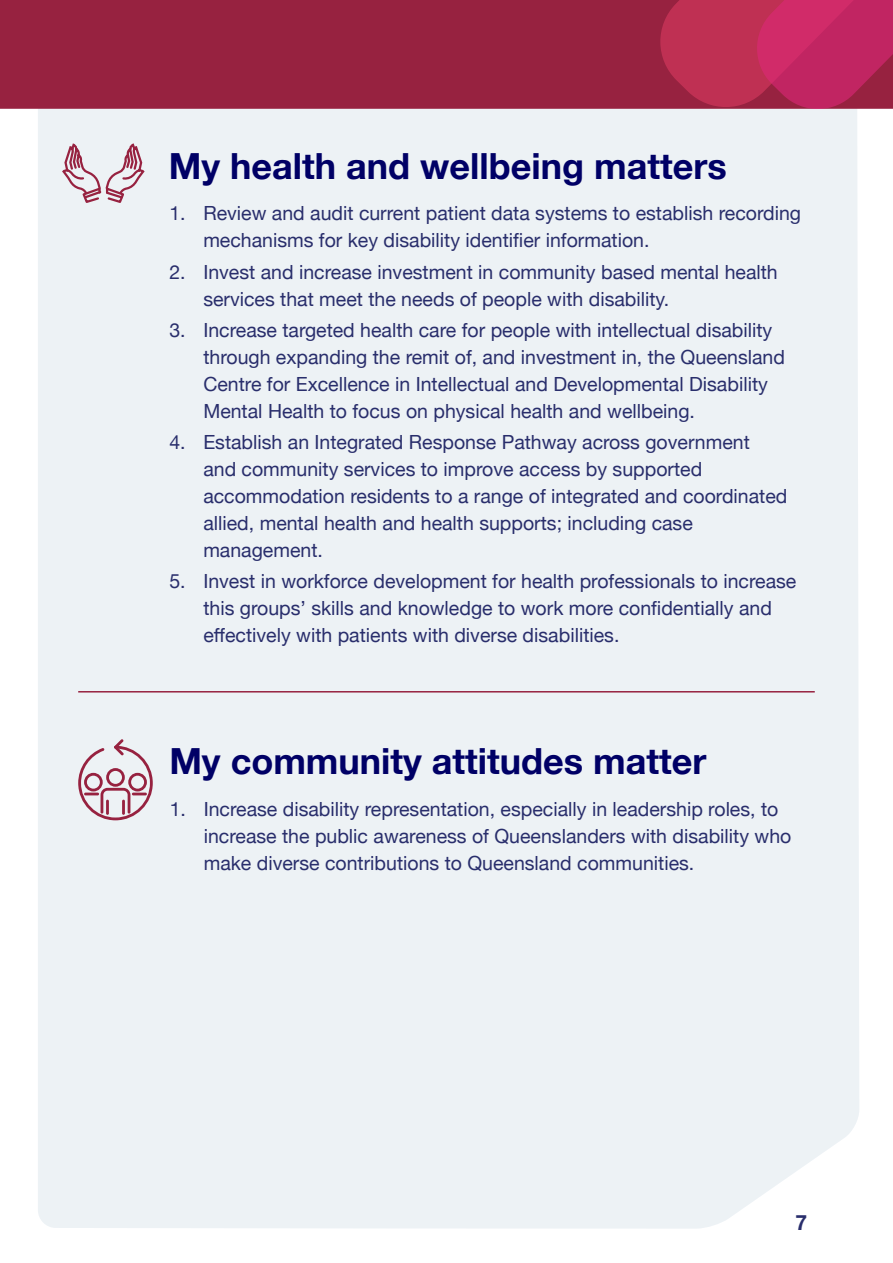
<style>
.page{position:relative;width:893px;height:1263px;background:#fff}
.page>*{position:absolute;margin:0;border:0;box-sizing:border-box;transform-origin:0 0}
.t1{font:700 36px "Helvetica Neue";color:#006}
.t2{font:700 21px "Helvetica Neue";color:#292e6c}
.t3{font:19.5px/27px "Helvetica Neue";color:#292e6c}
</style>
<div class="page">
<div style="left:38px;top:109px;width:821px;height:1120px;background:#edf2f5"></div>
<div style="left:0;top:0;width:655px;height:109px;background:#972240"></div>
<svg style="left:655px;top:0;width:238px;height:114px;background:#be325f"></svg>
<svg style="left:61px;top:131px;width:84px;height:74px;background:#ddcdd4"></svg>
<hr style="left:78px;top:691px;width:737px;height:1px;background:#972240">
<svg style="left:78px;top:739px;width:75px;height:81px;background:#d8c0ca"></svg>
<p class="t1" style="left:169px;top:138px;width:559px">My health and wellbeing matters</p>
<p class="t3" style="left:203px;top:201px;width:599px;text-indent:-34px">1. Review and audit current patient data systems to establish recording mechanisms for key disability identifier information.</p>
<p class="t3" style="left:203px;top:259px;width:576px;text-indent:-34px">2. Invest and increase investment in community based mental health services that meet the needs of people with disability.</p>
<p class="t3" style="left:203px;top:317px;width:583px;text-indent:-34px">3. Increase targeted health care for people with intellectual disability through expanding the remit of, and investment in, the Queensland Centre for Excellence in Intellectual and Developmental Disability Mental Health to focus on physical health and wellbeing.</p>
<p class="t3" style="left:203px;top:430px;width:586px;text-indent:-34px">4. Establish an Integrated Response Pathway across government and community services to improve access by supported accommodation residents to a range of integrated and coordinated allied, mental health and health supports; including case management.</p>
<p class="t3" style="left:203px;top:569px;width:595px;text-indent:-34px">5. Invest in workforce development for health professionals to increase this groups’ skills and knowledge to work more confidentially and effectively with patients with diverse disabilities.</p>
<p class="t1" style="left:169px;top:733px;width:539px">My community attitudes matter</p>
<p class="t3" style="left:204px;top:797px;width:589px;text-indent:-34px">1. Increase disability representation, especially in leadership roles, to increase the public awareness of Queenslanders with disability who make diverse contributions to Queensland communities.</p>
<p class="t2" style="left:795px;top:1206px;width:13px">7</p>
</div>
